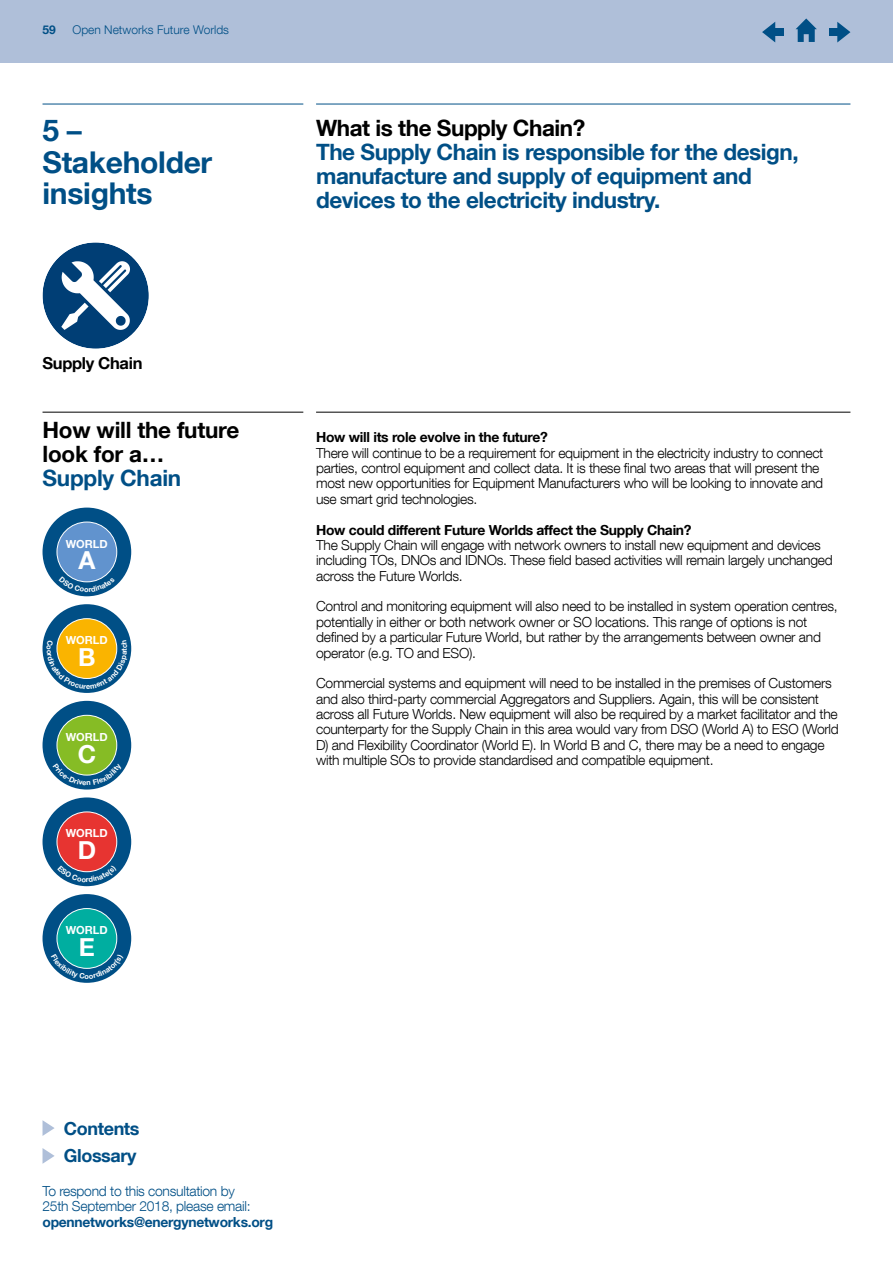
<style>
.page{position:relative;width:893px;height:1263px;background:#fff}
.page>*{position:absolute;margin:0;border:0;box-sizing:border-box;transform-origin:0 0}
.t1{font:700 30px/31.5px "Helvetica Neue LT Com";letter-spacing:-.01em;color:#004f86}
.t2{font:700 24.75px "Helvetica Neue LT Com";color:#fff}
.t3{font:700 22.5px/24px "Helvetica Neue LT Com";letter-spacing:-.02em;color:#004f86}
.t4{font:700 22.5px/24px "Helvetica Neue LT Com";letter-spacing:-.015em;color:#000}
.t5{font:700 18px/27px "Helvetica Neue LT Com";letter-spacing:-.02em;color:#004f86}
.t6{font:700 16.5px "Helvetica Neue LT Com";letter-spacing:-.02em;color:#000}
.t7{font:300 13.8px/15.3px "Helvetica Neue LT Com";letter-spacing:-.02em;color:#000}
.t8{font:700 13.8px "Helvetica Neue LT Com";letter-spacing:-.02em;color:#000}
.t9{font:300 13.8px/15.3px "Helvetica Neue LT Com";letter-spacing:-.02em;color:#004f86}
.t10{font:700 13.8px "Helvetica Neue LT Com";letter-spacing:-.02em;color:#004f86}
.t11{font:300 12px "Helvetica Neue LT Com";color:#004f86}
.t12{font:700 12px "Helvetica Neue LT Com";color:#004f86}
.t13{font:700 11.1px "Helvetica Neue LT Com";color:#fff}
</style>
<div class="page">
<hr style="left:43px;top:104px;width:260px;height:1px;background:#004f86">
<hr style="left:316px;top:104px;width:534px;height:1px;background:#004f86">
<hr style="left:316px;top:412px;width:534px;height:1px;background:#000">
<hr style="left:43px;top:412px;width:260px;height:1px;background:#000">
<div style="left:43px;top:508px;width:88px;height:88px;background:#004f86;border-radius:50%"></div>
<div style="left:57px;top:522px;width:60px;height:60px;background:#6193ce;border-radius:50%"></div>
<div style="left:57px;top:522px;width:60px;height:60px;border:1px solid #fff;border-radius:50%"></div>
<div style="left:43px;top:604px;width:88px;height:89px;background:#004f86;border-radius:50%"></div>
<div style="left:57px;top:619px;width:60px;height:59px;background:#fab400;border-radius:50%"></div>
<div style="left:43px;top:701px;width:88px;height:88px;background:#004f86;border-radius:50%"></div>
<div style="left:57px;top:715px;width:60px;height:60px;background:#86bc25;border-radius:50%"></div>
<div style="left:57px;top:715px;width:60px;height:60px;border:1px solid #fff;border-radius:50%"></div>
<div style="left:43px;top:797px;width:88px;height:89px;background:#004f86;border-radius:50%"></div>
<div style="left:57px;top:812px;width:60px;height:60px;background:#e73431;border-radius:50%"></div>
<div style="left:57px;top:811px;width:60px;height:61px;border:1px solid #fff;border-radius:50%"></div>
<div style="left:43px;top:894px;width:88px;height:89px;background:#004f86;border-radius:50%"></div>
<div style="left:57px;top:908px;width:60px;height:60px;background:#00aea0;border-radius:50%"></div>
<div style="left:57px;top:908px;width:60px;height:61px;border:1px solid #fff;border-radius:50%"></div>
<div style="left:43px;top:242px;width:106px;height:107px;background:#003e75;border-radius:50%"></div>
<svg style="left:61px;top:261px;width:69px;height:69px"></svg>
<div style="left:0;top:0;width:893px;height:63px;background:#afbfd9"></div>
<svg style="left:43px;top:1148px;width:12px;height:16px"></svg>
<svg style="left:43px;top:1120px;width:12px;height:16px"></svg>
<svg style="left:795px;top:18px;width:22px;height:24px"></svg>
<svg style="left:837px;top:22px;width:13px;height:21px"></svg>
<div style="left:829px;top:29px;width:12px;height:7px;background:#004f86"></div>
<svg style="left:762px;top:22px;width:13px;height:20px"></svg>
<div style="left:772px;top:28px;width:11px;height:8px;background:#004f86"></div>
<svg style="left:59px;top:577px;width:56px;height:15px"></svg>
<svg style="left:47px;top:640px;width:81px;height:49px"></svg>
<svg style="left:53px;top:763px;width:69px;height:22px"></svg>
<svg style="left:57px;top:865px;width:60px;height:17px"></svg>
<svg style="left:51px;top:954px;width:73px;height:25px"></svg>
<p class="t12" style="left:43px;top:22px;width:15px">59</p>
<p class="t11" style="left:73px;top:22px;width:158px">Open Networks Future Worlds</p>
<h1 class="t1" style="left:43px;top:114px;width:171px">5 –<br>Stakeholder insights</h1>
<p class="t6" style="left:43px;top:353px;width:101px">Supply Chain</p>
<h3 class="t4" style="left:43px;top:417px;width:198px">How will the future look for a…</h3>
<h3 class="t3" style="left:43px;top:465px;width:140px">Supply Chain</h3>
<p class="t13" style="left:66px;top:537px;width:43px">WORLD</p>
<h2 class="t2" style="left:78px;top:545px;width:18px">A</h2>
<p class="t13" style="left:66px;top:633px;width:43px">WORLD</p>
<h2 class="t2" style="left:78px;top:641px;width:19px">B</h2>
<p class="t13" style="left:66px;top:730px;width:43px">WORLD</p>
<h2 class="t2" style="left:78px;top:738px;width:20px">C</h2>
<p class="t13" style="left:66px;top:826px;width:43px">WORLD</p>
<h2 class="t2" style="left:78px;top:835px;width:20px">D</h2>
<p class="t13" style="left:66px;top:923px;width:43px">WORLD</p>
<h2 class="t2" style="left:79px;top:931px;width:18px">E</h2>
<h3 class="t4" style="left:316px;top:115px;width:271px">What is the Supply Chain?</h3>
<h3 class="t3" style="left:316px;top:139px;width:484px">The Supply Chain is responsible for the design, manufacture and supply of equipment and devices to the electricity industry.</h3>
<p class="t8" style="left:316px;top:429px;width:233px">How will its role evolve in the future?</p>
<p class="t7" style="left:316px;top:445px;width:509px">There will continue to be a requirement for equipment in the electricity industry to connect parties, control equipment and collect data. It is these final two areas that will present the most new opportunities for Equipment Manufacturers who will be looking to innovate and use smart grid technologies.</p>
<p class="t8" style="left:316px;top:521px;width:377px">How could different Future Worlds affect the Supply Chain?</p>
<p class="t7" style="left:316px;top:537px;width:518px">The Supply Chain will engage with network owners to install new equipment and devices including TOs, DNOs and IDNOs. These field based activities will remain largely unchanged across the Future Worlds.</p>
<p class="t7" style="left:316px;top:599px;width:523px">Control and monitoring equipment will also need to be installed in system operation centres, potentially in either or both network owner or SO locations. This range of options is not defined by a particular Future World, but rather by the arrangements between owner and operator (e.g. TO and ESO).</p>
<p class="t7" style="left:316px;top:675px;width:524px">Commercial systems and equipment will need to be installed in the premises of Customers and also third-party commercial Aggregators and Suppliers. Again, this will be consistent across all Future Worlds. New equipment will also be required by a market facilitator and the counterparty for the Supply Chain in this area would vary from DSO (World A) to ESO (World D) and Flexibility Coordinator (World E). In World B and C, there may be a need to engage with multiple SOs to provide standardised and compatible equipment.</p>
<h3 class="t5" style="left:64px;top:1114px;width:77px">Contents<br>Glossary</h3>
<p class="t9" style="left:43px;top:1183px;width:210px">To respond to this consultation by<br>25th September 2018, please email:</p>
<p class="t10" style="left:43px;top:1213px;width:232px">opennetworks@energynetworks.org</p>
</div>
